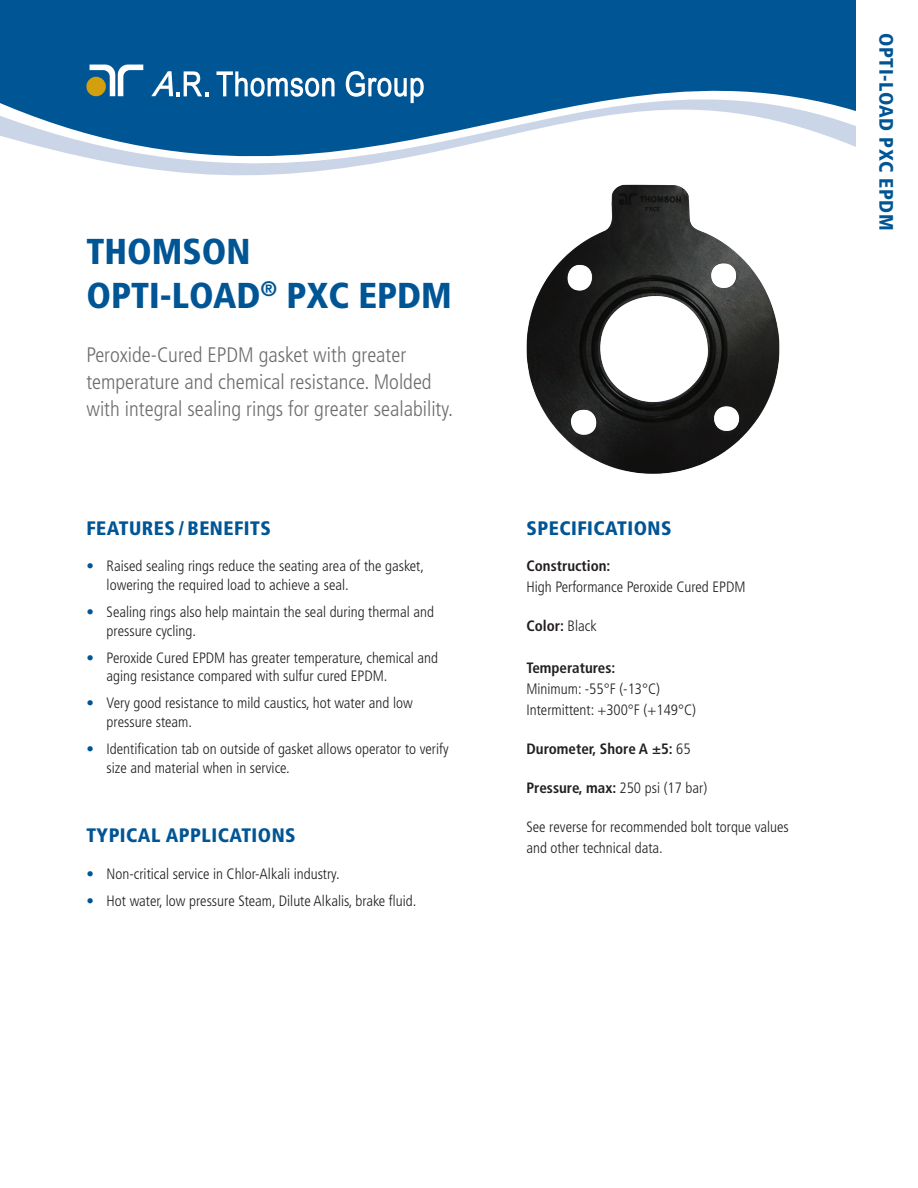
<style>
.page{position:relative;width:918px;height:1188px;background:#fff}
.page>*{position:absolute;margin:0;border:0;box-sizing:border-box;transform-origin:0 0}
.t1{font:900 condensed 36px "Frutiger LT Std";color:#005595}
.t2{font:300 condensed 21px/27px "Frutiger LT Std";color:#6c6d70}
.t3{font:900 condensed 19.5px "Frutiger LT Std";letter-spacing:.025em;color:#005595}
.t4{font:300 condensed 15px/18.8px "Frutiger LT Std";color:#231f20}
.t5{font:700 condensed 15px "Frutiger LT Std";color:#231f20}
.s1{color:#005595}
.s2{font-weight:300}
</style>
<div class="page">
<svg style="left:0;top:0;width:856px;height:176px;fill:#005595"></svg>
<svg style="left:216px;top:71px;width:119px;height:26px"></svg>
<svg style="left:346px;top:71px;width:78px;height:32px"></svg>
<svg style="left:151px;top:71px;width:57px;height:25px"></svg>
<svg style="left:86px;top:65px;width:57px;height:31px"></svg>
<img style="left:526px;top:184px;width:254px;height:290px">
<p class="t1" style="left:86px;top:230px;width:166px">THOMSON</p>
<p class="t1" style="left:86px;top:274px;width:367px">OPTI-LOAD<sup>®</sup> PXC EPDM</p>
<p class="t2" style="left:86px;top:342px;width:368px">Peroxide-Cured EPDM gasket with greater temperature and chemical resistance. Molded with integral sealing rings for greater sealability.</p>
<p class="t3" style="left:86px;top:516px;width:186px">FEATURES / BENEFITS</p>
<p class="t4" style="left:107px;top:557px;width:319px;text-indent:-20px"><span class="s1">•</span> Raised sealing rings reduce the seating area of the gasket, lowering the required load to achieve a seal.</p>
<p class="t4" style="left:107px;top:602px;width:329px;text-indent:-20px"><span class="s1">•</span> Sealing rings also help maintain the seal during thermal and pressure cycling.</p>
<p class="t4" style="left:107px;top:648px;width:333px;text-indent:-20px"><span class="s1">•</span> Peroxide Cured EPDM has greater temperature, chemical and aging resistance compared with sulfur cured EPDM.</p>
<p class="t4" style="left:107px;top:694px;width:308px;text-indent:-20px"><span class="s1">•</span> Very good resistance to mild caustics, hot water and low pressure steam.</p>
<p class="t4" style="left:107px;top:740px;width:344px;text-indent:-20px"><span class="s1">•</span> Identification tab on outside of gasket allows operator to verify size and material when in service.</p>
<p class="t3" style="left:86px;top:823px;width:211px">TYPICAL APPLICATIONS</p>
<p class="t4" style="left:86px;top:865px;width:255px"><span class="s1">•</span> Non-critical service in Chlor-Alkali industry.</p>
<p class="t4" style="left:86px;top:892px;width:331px"><span class="s1">•</span> Hot water, low pressure Steam, Dilute Alkalis, brake fluid.</p>
<p class="t3" style="left:526px;top:516px;width:147px">SPECIFICATIONS</p>
<p class="t5" style="left:526px;top:557px;width:85px">Construction:</p>
<p class="t4" style="left:526px;top:578px;width:221px">High Performance Peroxide Cured EPDM</p>
<p class="t5" style="left:526px;top:617px;width:72px">Color: <span class="s2">Black</span></p>
<p class="t5" style="left:526px;top:659px;width:90px">Temperatures:</p>
<p class="t4" style="left:526px;top:680px;width:135px">Minimum: -55°F (-13°C)</p>
<p class="t4" style="left:526px;top:701px;width:171px">Intermittent: +300°F (+149°C)</p>
<p class="t5" style="left:526px;top:740px;width:166px">Durometer, Shore A ±5: <span class="s2">65</span></p>
<p class="t5" style="left:526px;top:779px;width:182px">Pressure, max: <span class="s2">250 psi (17 bar)</span></p>
<p class="t4" style="left:526px;top:817px;width:264px;line-height:21px">See reverse for recommended bolt torque values and other technical data.</p>
<p class="t3" style="left:898px;top:33px;width:198px;rotate:90deg">OPTI-LOAD PXC EPDM</p>
</div>
